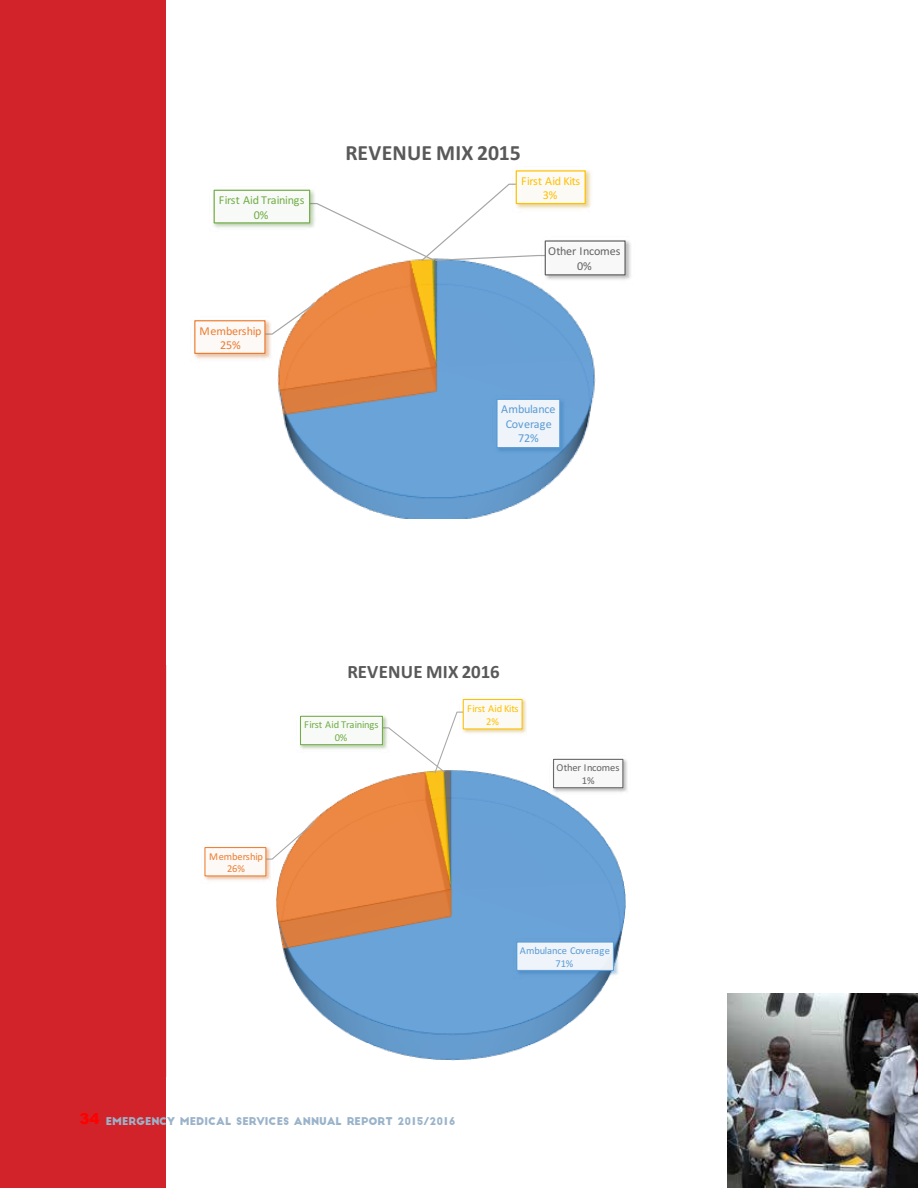
<style>
.page{position:relative;width:918px;height:1188px;background:#fff}
.page>*{position:absolute;margin:0;border:0;box-sizing:border-box;transform-origin:0 0}
.t1{font:700 21.75px "Calibri";letter-spacing:.01em;color:#595959}
.t2{font:700 18.9px "Calibri";letter-spacing:.01em;color:#595959}
.t3{font:12.15px/14.5px "Calibri";letter-spacing:-.015em;color:#5b9bd5;text-align:center}
.t4{font:12.15px/14.5px "Calibri";letter-spacing:-.025em;color:#70ad47;text-align:center}
.t5{font:12.15px/14.5px "Calibri";letter-spacing:-.03em;color:#ffc000;text-align:center}
.t6{font:12.15px/14.5px "Calibri";letter-spacing:-.01em;color:#636363;text-align:center}
.t7{font:12.15px/14.5px "Calibri";letter-spacing:-.005em;color:#ed7d31;text-align:center}
.t8{font:10.5px "Big John";color:#9ab3ca}
.t9{font:10.5px/12.6px "Calibri";letter-spacing:-.015em;color:#5b9bd5;text-align:center}
.t10{font:10.5px "Calibri";letter-spacing:-.025em;color:#70ad47}
.t11{font:10.5px "Calibri";letter-spacing:-.03em;color:#ffc000}
.t12{font:10.5px/12.6px "Calibri";letter-spacing:-.01em;color:#636363;text-align:center}
.t13{font:10.5px/12.6px "Calibri";letter-spacing:-.005em;color:#ed7d31;text-align:center}
.s1{font-family:"Arial";font-weight:900;font-size:15px;color:#f00}
</style>
<div class="page">
<svg style="left:194px;top:170px;width:437px;height:348px"></svg>
<svg style="left:166px;top:666px;width:461px;height:410px"></svg>
<img style="left:727px;top:993px;width:191px;height:195px">
<div style="left:0;top:0;width:166px;height:1188px;background:#d2232a"></div>
<p class="t4" style="left:219px;top:192px;width:87px">First Aid Trainings<br>0%</p>
<p class="t7" style="left:200px;top:323px;width:63px">Membership<br>25%</p>
<h1 class="t1" style="left:345px;top:138px;width:177px">REVENUE MIX 2015</h1>
<p class="t5" style="left:521px;top:173px;width:61px">First Aid Kits<br>3%</p>
<p class="t6" style="left:548px;top:244px;width:74px">Other Incomes<br>0%</p>
<p class="t3" style="left:501px;top:402px;width:56px">Ambulance<br>Coverage<br>72%</p>
<h2 class="t2" style="left:347px;top:658px;width:154px">REVENUE MIX 2016</h2>
<p class="t11" style="left:467px;top:701px;width:53px">First Aid Kits</p>
<p class="t13" style="left:209px;top:850px;width:55px">Membership<br>26%</p>
<p class="t10" style="left:304px;top:717px;width:76px">First Aid Trainings</p>
<p class="t11" style="left:486px;top:714px;width:14px">2%</p>
<p class="t10" style="left:335px;top:730px;width:14px">0%</p>
<p class="t12" style="left:557px;top:761px;width:64px">Other Incomes<br>1%</p>
<p class="t9" style="left:520px;top:944px;width:92px">Ambulance Coverage<br>71%</p>
<p class="t8" style="left:80px;top:1117px;width:378px"><span class="s1">34</span> EMERGENCY MEDICAL SERVICES ANNUAL REPORT 2015/2016</p>
</div>
